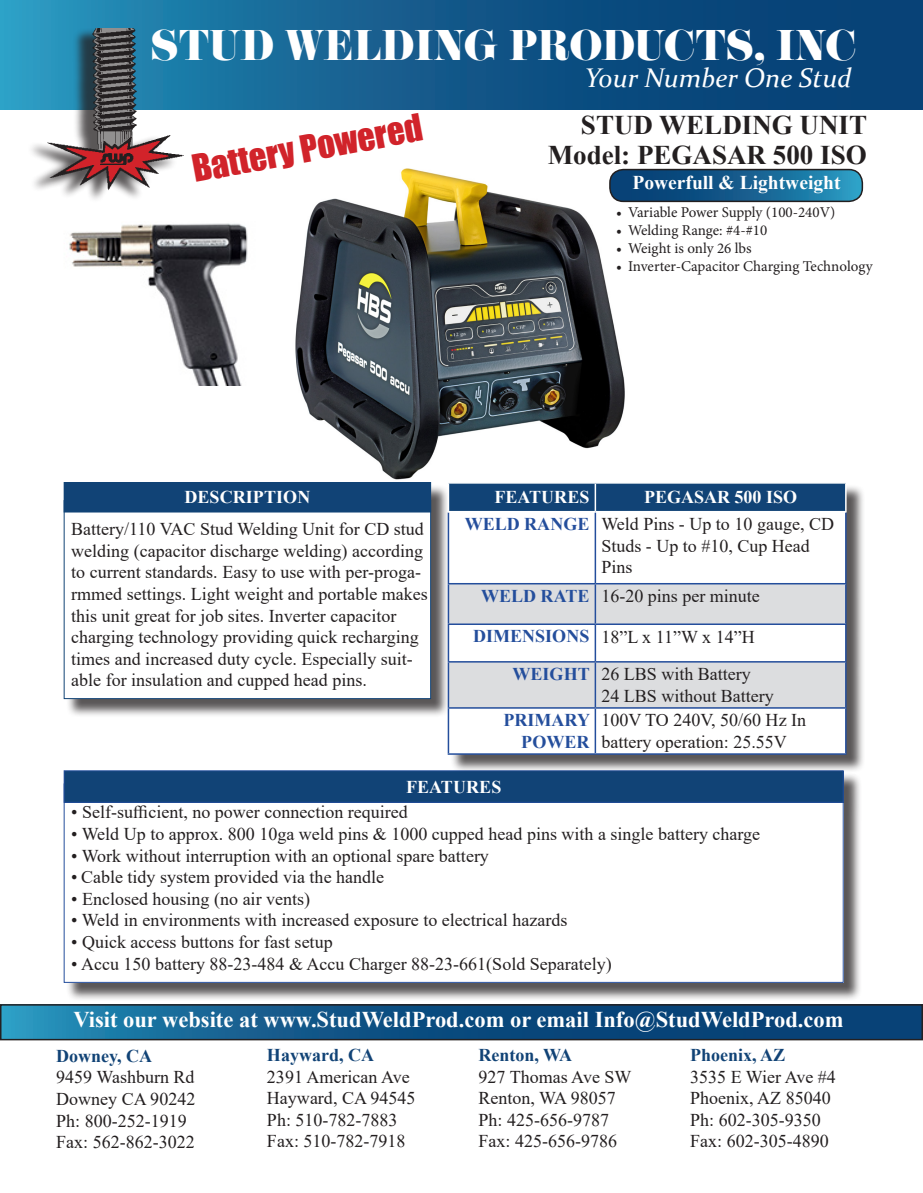
<style>
.page{position:relative;width:923px;height:1193px;background:#fff}
.page>*{position:absolute;margin:0;border:0;box-sizing:border-box;transform-origin:0 0}
.t1{font:37.5px "Eloquent JF Small Caps Pro";color:#fff}
.t2{font:34.5px "Impact";color:#d1232a}
.t3{font:700 27px "Times New Roman";color:#231f20}
.t4{font:italic 27px "Constantia";color:#fff}
.t5{font:700 22.5px "Times New Roman";color:#fff}
.t6{font:700 19.5px "Times New Roman";color:#fff}
.t7{font:18px/21.6px "Times New Roman";color:#231f20}
.t8{font:700 18px/21.6px "Times New Roman";color:#244e9c;text-align:right}
.t9{font:700 18px "Times New Roman";color:#fff}
.t10{font:700 18px "Times New Roman";color:#114376}
.t11{font:15px "Minion Pro";letter-spacing:-.005em;color:#231f20}
</style>
<div class="page">
<svg style="left:0;top:0;width:922px;height:110px;background:#11598a"></svg>
<svg style="left:3px;top:1007px;width:916px;height:30px;background:#0f5687"></svg>
<img style="left:295px;top:169px;width:343px;height:315px">
<div style="left:66px;top:772px;width:796px;height:229px;background:#231f20;opacity:.75"></div>
<div style="left:64px;top:784px;width:779px;height:198px;background:#fff"></div>
<div style="left:64px;top:770px;width:779px;height:32px;background:#114376"></div>
<div style="left:64px;top:770px;width:779px;height:32px;border:1px solid #244e9c"></div>
<div style="left:66px;top:484px;width:383px;height:233px;background:#231f20;opacity:.75"></div>
<div style="left:64px;top:500px;width:366px;height:198px;background:#fff"></div>
<div style="left:64px;top:500px;width:367px;height:199px;border:1px solid #114376"></div>
<div style="left:64px;top:482px;width:366px;height:30px;background:#114376"></div>
<div style="left:450px;top:484px;width:415px;height:289px;background:#231f20;opacity:.75"></div>
<svg style="left:449px;top:512px;width:396px;height:241px"></svg>
<svg style="left:449px;top:584px;width:396px;height:123px;fill:#dcdddf"></svg>
<hr style="left:447px;top:512px;width:2px;height:71px;background:#244e9c">
<hr style="left:594px;top:512px;width:2px;height:71px;background:#244e9c">
<hr style="left:845px;top:512px;width:1px;height:71px;background:#244e9c">
<hr style="left:447px;top:583px;width:148px;height:1px;background:#244e9c">
<hr style="left:447px;top:584px;width:2px;height:39px;background:#244e9c">
<hr style="left:595px;top:583px;width:251px;height:1px;background:#244e9c">
<hr style="left:594px;top:584px;width:2px;height:39px;background:#244e9c">
<hr style="left:845px;top:584px;width:1px;height:39px;background:#244e9c">
<hr style="left:447px;top:623px;width:148px;height:2px;background:#244e9c">
<hr style="left:447px;top:625px;width:2px;height:36px;background:#244e9c">
<hr style="left:595px;top:623px;width:251px;height:2px;background:#244e9c">
<hr style="left:594px;top:625px;width:2px;height:36px;background:#244e9c">
<hr style="left:845px;top:625px;width:1px;height:36px;background:#244e9c">
<hr style="left:447px;top:661px;width:148px;height:1px;background:#244e9c">
<hr style="left:447px;top:662px;width:2px;height:45px;background:#244e9c">
<hr style="left:595px;top:661px;width:251px;height:1px;background:#244e9c">
<hr style="left:594px;top:662px;width:2px;height:45px;background:#244e9c">
<hr style="left:845px;top:662px;width:1px;height:45px;background:#244e9c">
<hr style="left:447px;top:707px;width:148px;height:1px;background:#244e9c">
<hr style="left:447px;top:708px;width:2px;height:45px;background:#244e9c">
<hr style="left:595px;top:707px;width:251px;height:1px;background:#244e9c">
<hr style="left:594px;top:708px;width:2px;height:45px;background:#244e9c">
<hr style="left:845px;top:708px;width:1px;height:45px;background:#244e9c">
<hr style="left:447px;top:753px;width:148px;height:1px;background:#244e9c">
<hr style="left:595px;top:753px;width:251px;height:1px;background:#244e9c">
<hr style="left:447px;top:482px;width:148px;height:1px;background:#fff">
<hr style="left:447px;top:483px;width:2px;height:28px;background:#fff">
<hr style="left:595px;top:482px;width:251px;height:1px;background:#fff">
<svg style="left:448px;top:483px;width:398px;height:28px;background:#18497a"></svg>
<hr style="left:447px;top:511px;width:148px;height:1px;background:#fff">
<hr style="left:595px;top:511px;width:251px;height:1px;background:#fff">
<img style="left:69px;top:223px;width:179px;height:162px">
<svg style="left:610px;top:170px;width:252px;height:31px;background:#176392"></svg>
<div style="left:609px;top:169px;width:254px;height:33px;border:2px solid #231f20;border-radius:14px"></div>
<div style="left:27px;top:27px;width:150px;height:177px;background:#231f20;opacity:.75"></div>
<img style="left:45px;top:28px;width:139px;height:163px">
<p class="t1" style="left:151px;top:19px;width:707px">STUD WELDING PRODUCTS, INC</p>
<p class="t2" style="left:188px;top:142px;width:235px;rotate:-10deg">Battery Powered</p>
<p class="t4" style="left:585px;top:60px;width:268px">Your Number One Stud</p>
<p class="t3" style="left:581px;top:105px;width:288px">STUD WELDING UNIT</p>
<p class="t3" style="left:547px;top:135px;width:320px">Model: PEGASAR 500 ISO</p>
<p class="t6" style="left:632px;top:168px;width:209px">Powerfull &amp; Lightweight</p>
<p class="t11" style="left:616px;top:202px;width:221px">• Variable Power Supply (100-240V)</p>
<p class="t11" style="left:616px;top:220px;width:153px">• Welding Range: #4-#10</p>
<p class="t11" style="left:616px;top:238px;width:137px">• Weight is only 26 lbs</p>
<p class="t11" style="left:616px;top:256px;width:258px">• Inverter-Capacitor Charging Technology</p>
<p class="t9" style="left:184px;top:484px;width:127px">DESCRIPTION</p>
<p class="t9" style="left:494px;top:484px;width:96px">FEATURES</p>
<p class="t9" style="left:644px;top:484px;width:155px">PEGASAR 500 ISO</p>
<p class="t8" style="left:465px;top:512px;width:126px">WELD RANGE</p>
<p class="t7" style="left:601px;top:513px;width:234px">Weld Pins - Up to 10 gauge, CD</p>
<p class="t7" style="left:601px;top:534px;width:210px">Studs - Up to #10, Cup Head<br>Pins</p>
<p class="t8" style="left:481px;top:584px;width:110px">WELD RATE</p>
<p class="t7" style="left:601px;top:585px;width:160px">16-20 pins per minute</p>
<p class="t8" style="left:473px;top:625px;width:118px">DIMENSIONS</p>
<p class="t7" style="left:601px;top:625px;width:155px">18”L x 11”W x 14”H</p>
<p class="t8" style="left:512px;top:662px;width:79px">WEIGHT</p>
<p class="t7" style="left:601px;top:663px;width:151px">26 LBS with Battery</p>
<p class="t7" style="left:601px;top:684px;width:174px">24 LBS without Battery</p>
<p class="t8" style="left:503px;top:708px;width:88px">PRIMARY<br>POWER</p>
<p class="t7" style="left:601px;top:709px;width:206px">100V TO 240V, 50/60 Hz In battery operation: 25.55V</p>
<p class="t7" style="left:71px;top:517px;width:358px">Battery/110 VAC Stud Welding Unit for CD stud welding (capacitor discharge welding) according to current standards. Easy to use with per-proga&shy;rmmed settings. Light weight and portable makes this unit great for job sites. Inverter capacitor charging technology providing quick recharging times and increased duty cycle. Especially suit&shy;able for insulation and cupped head pins.</p>
<p class="t9" style="left:406px;top:773px;width:97px">FEATURES</p>
<p class="t7" style="left:71px;top:801px;width:338px">• Self-sufficient, no power connection required</p>
<p class="t7" style="left:71px;top:822px;width:690px">• Weld Up to approx. 800 10ga weld pins &amp; 1000 cupped head pins with a single battery charge</p>
<p class="t7" style="left:71px;top:844px;width:419px">• Work without interruption with an optional spare battery</p>
<p class="t7" style="left:71px;top:865px;width:314px">• Cable tidy system provided via the handle</p>
<p class="t7" style="left:71px;top:887px;width:240px">• Enclosed housing (no air vents)</p>
<p class="t7" style="left:71px;top:909px;width:497px">• Weld in environments with increased exposure to electrical hazards</p>
<p class="t7" style="left:71px;top:930px;width:263px">• Quick access buttons for fast setup</p>
<p class="t7" style="left:71px;top:952px;width:542px">• Accu 150 battery 88-23-484 &amp; Accu Charger 88-23-661(Sold Separately)</p>
<p class="t5" style="left:73px;top:1003px;width:771px">Visit our website at www.StudWeldProd.com or email Info@StudWeldProd.com</p>
<p class="t10" style="left:56px;top:1042px;width:97px">Downey, CA</p>
<p class="t7" style="left:56px;top:1065px;width:140px">9459 Washburn Rd</p>
<p class="t7" style="left:56px;top:1087px;width:140px">Downey CA 90242</p>
<p class="t7" style="left:56px;top:1109px;width:132px">Ph: 800-252-1919</p>
<p class="t7" style="left:56px;top:1130px;width:140px">Fax: 562-862-3022</p>
<p class="t10" style="left:267px;top:1042px;width:108px">Hayward, CA</p>
<p class="t7" style="left:267px;top:1065px;width:144px">2391 American Ave</p>
<p class="t7" style="left:267px;top:1086px;width:150px">Hayward, CA 94545</p>
<p class="t7" style="left:267px;top:1108px;width:132px">Ph: 510-782-7883</p>
<p class="t7" style="left:267px;top:1130px;width:140px">Fax: 510-782-7918</p>
<p class="t10" style="left:478px;top:1042px;width:95px">Renton, WA</p>
<p class="t7" style="left:478px;top:1065px;width:154px">927 Thomas Ave SW</p>
<p class="t7" style="left:478px;top:1086px;width:139px">Renton, WA 98057</p>
<p class="t7" style="left:478px;top:1108px;width:132px">Ph: 425-656-9787</p>
<p class="t7" style="left:478px;top:1130px;width:140px">Fax: 425-656-9786</p>
<p class="t10" style="left:690px;top:1042px;width:97px">Phoenix, AZ</p>
<p class="t7" style="left:690px;top:1065px;width:147px">3535 E Wier Ave #4</p>
<p class="t7" style="left:690px;top:1086px;width:142px">Phoenix, AZ 85040</p>
<p class="t7" style="left:690px;top:1108px;width:132px">Ph: 602-305-9350</p>
<p class="t7" style="left:690px;top:1130px;width:140px">Fax: 602-305-4890</p>
</div>
